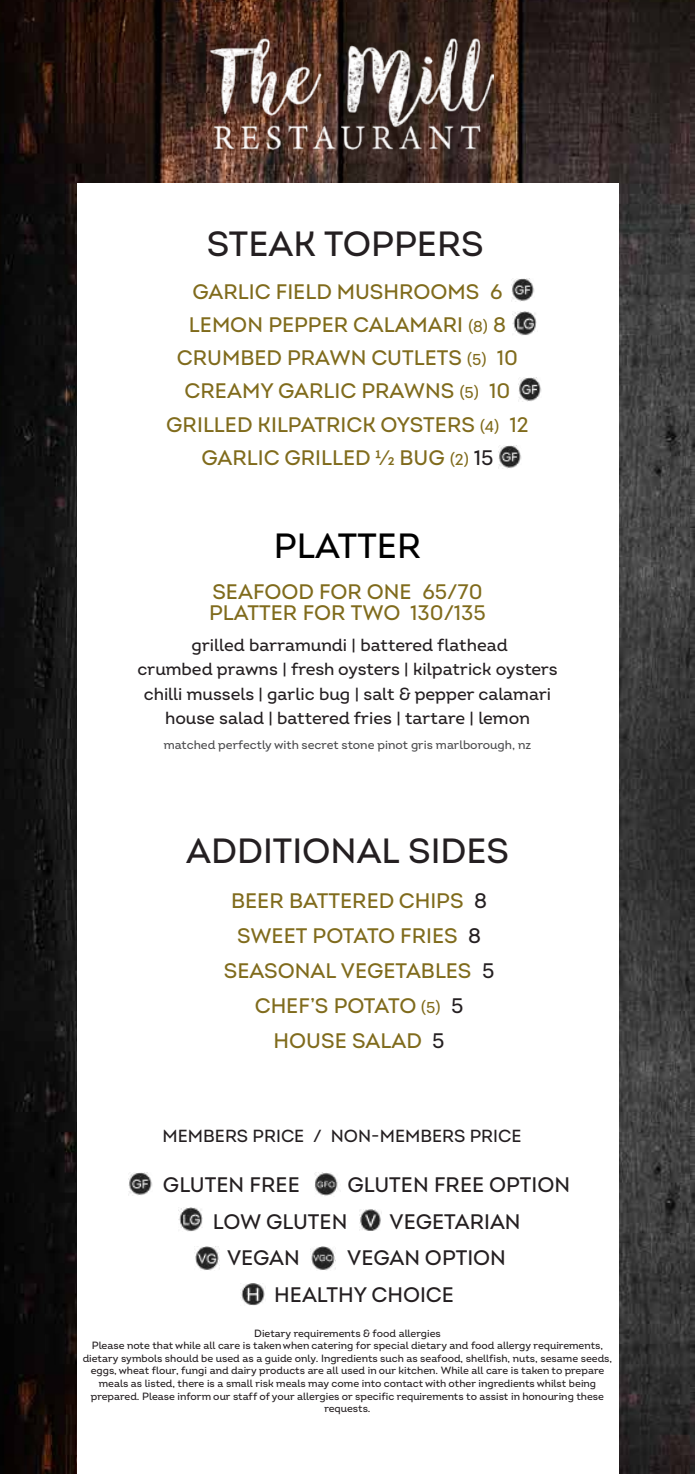
<style>
.page{position:relative;width:695px;height:1474px;background:#fff}
.page>*{position:absolute;margin:0;border:0;box-sizing:border-box;transform-origin:0 0}
.t1{font:500 35px "Intro";color:#241f21}
.t2{font:500 35px "Intro";color:#000}
.t3{font:500 21px/33.2px "Intro";color:#806b1c;text-align:center}
.t4{font:500 21px/36.6px "Intro";color:#241f21}
.t5{font:500 17.5px/24.5px "Intro";color:#241f21;text-align:center}
.t6{font:500 12.25px "Intro";color:#4d4d4f}
.t7{font:500 10.5px/12.6px "Intro";color:#241f21;text-align:center}
.s1{font-size:15.75px}
.s2{color:#241f21}
</style>
<div class="page">
<img style="left:0;top:0;width:695px;height:1473px">
<div style="left:77px;top:184px;width:541px;height:1289px;background:#fff"></div>
<img style="left:206px;top:32px;width:287px;height:119px">
<img style="left:241px;top:1283px;width:24px;height:22px">
<img style="left:129px;top:1172px;width:23px;height:23px">
<img style="left:314px;top:1172px;width:24px;height:24px">
<img style="left:179px;top:1207px;width:23px;height:24px">
<img style="left:194px;top:1246px;width:25px;height:24px">
<img style="left:310px;top:1246px;width:25px;height:24px">
<img style="left:359px;top:1209px;width:22px;height:22px">
<img style="left:511px;top:279px;width:24px;height:23px">
<img style="left:512px;top:312px;width:25px;height:23px">
<img style="left:518px;top:378px;width:23px;height:23px">
<img style="left:498px;top:445px;width:24px;height:23px">
<h1 class="t1" style="left:207px;top:222px;width:278px">STEAK TOPPERS</h1>
<h2 class="t3" style="left:166px;top:274px;width:364px">GARLIC FIELD MUSHROOMS 6<br>LEMON PEPPER CALAMARI <span class="s1">(8)</span> 8<br>CRUMBED PRAWN CUTLETS <span class="s1">(5)</span> 10<br>CREAMY GARLIC PRAWNS <span class="s1">(5)</span> 10<br>GRILLED KILPATRICK OYSTERS <span class="s1">(4)</span> 12<br>GARLIC GRILLED 1/2 BUG <span class="s1">(2)</span> <span class="s2">15</span></h2>
<h1 class="t2" style="left:274px;top:525px;width:149px">PLATTER</h1>
<h2 class="t3" style="left:209px;top:580px;width:278px;line-height:21px;text-align:left">SEAFOOD FOR ONE 65/70<br>PLATTER FOR TWO 130/135</h2>
<h3 class="t5" style="left:137px;top:632px;width:422px">grilled barramundi | battered flathead<br>crumbed prawns | fresh oysters | kilpatrick oysters chilli mussels | garlic bug | salt &amp; pepper calamari house salad | battered fries | tartare | lemon</h3>
<p class="t6" style="left:164px;top:737px;width:369px">matched perfectly with secret stone pinot gris marlborough, nz</p>
<h1 class="t1" style="left:186px;top:829px;width:324px">ADDITIONAL SIDES</h1>
<h2 class="t3" style="left:224px;top:883px;width:272px;line-height:34.8px">BEER BATTERED CHIPS <span class="s2">8<br></span>SWEET POTATO FRIES <span class="s2">8<br></span>SEASONAL VEGETABLES <span class="s2">5<br></span>CHEF’S POTATO <span class="s1">(5)</span> <span class="s2">5<br></span>HOUSE SALAD <span class="s2">5</span></h2>
<h3 class="t5" style="left:162px;top:1123px;width:360px">MEMBERS PRICE / NON-MEMBERS PRICE</h3>
<h2 class="t4" style="left:163px;top:1166px;width:138px">GLUTEN FREE</h2>
<h2 class="t4" style="left:213px;top:1166px;width:359px;text-indent:134px">GLUTEN FREE OPTION<br>LOW GLUTEN</h2>
<h2 class="t4" style="left:389px;top:1202px;width:132px">VEGETARIAN</h2>
<h2 class="t4" style="left:274px;top:1239px;width:233px;text-indent:73px">VEGAN OPTION<br>HEALTHY CHOICE</h2>
<p class="t7" style="left:83px;top:1326px;width:531px">Dietary requirements &amp; food allergies<br>Please note that while all care is taken when catering for special dietary and food allergy requirements, dietary symbols should be used as a guide only. Ingredients such as seafood, shellfish, nuts, sesame seeds, eggs, wheat flour, fungi and dairy products are all used in our kitchen. While all care is taken to prepare meals as listed, there is a small risk meals may come into contact with other ingredients whilst being prepared. Please inform our staff of your allergies or specific requirements to assist in honouring these requests.</p>
<h2 class="t4" style="left:227px;top:1239px;width:74px">VEGAN</h2>
</div>
